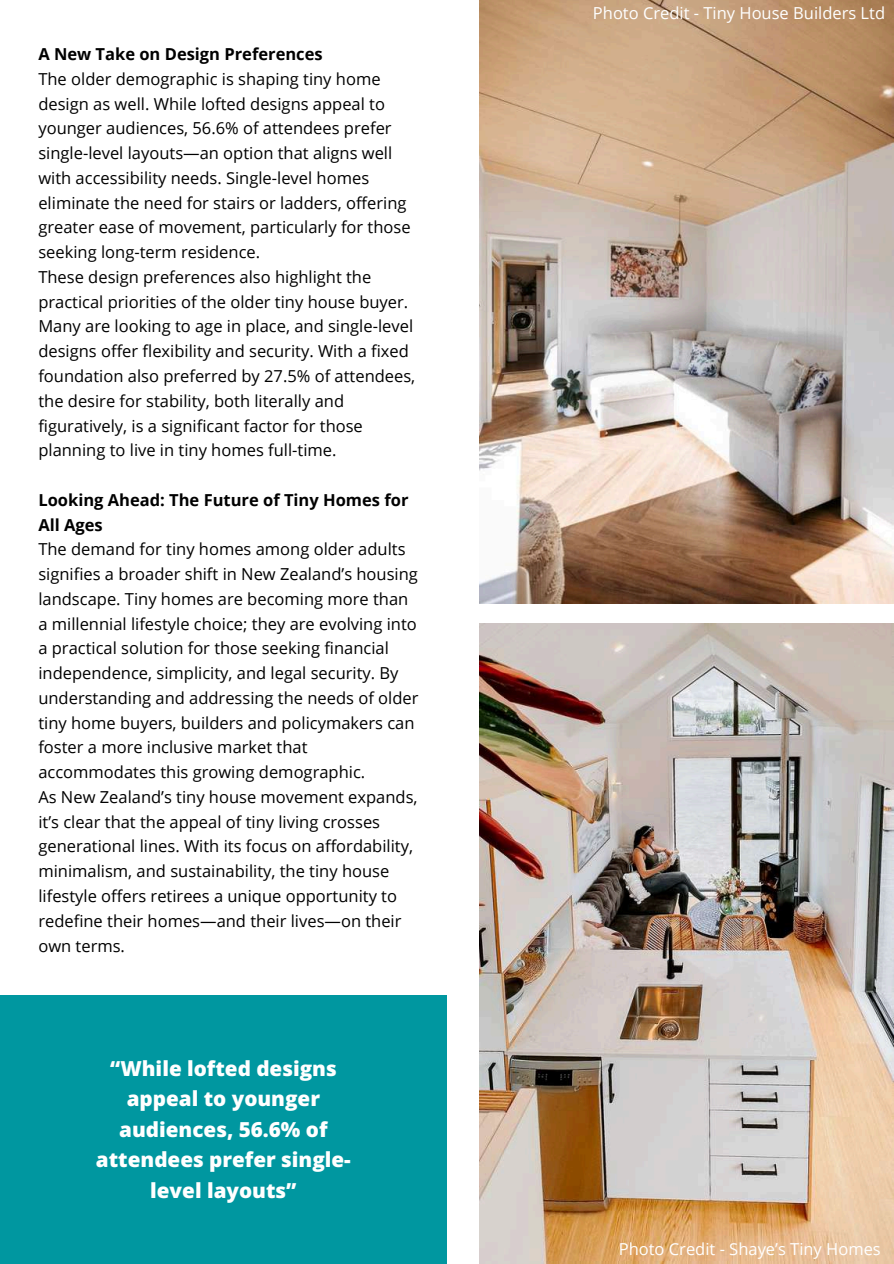
<style>
.page{position:relative;width:894px;height:1264px;background:#fff}
.page>*{position:absolute;margin:0;border:0;box-sizing:border-box;transform-origin:0 0}
.t1{font:800 20.7px/30.3px "Open Sans";color:#fff;text-align:center}
.t2{font:16.5px/24.8px "Open Sans";color:#000}
.t3{font:700 16.5px/24.8px "Open Sans";color:#000}
.t4{font:16.5px "Open Sans";color:#fff}
</style>
<div class="page">
<img style="left:480px;top:0;width:412px;height:604px">
<img style="left:480px;top:623px;width:412px;height:640px">
<div style="left:0;top:995px;width:446px;height:268px;background:#0097a0"></div>
<p class="t3" style="left:38px;top:41px;width:286px">A New Take on Design Preferences</p>
<p class="t2" style="left:38px;top:66px;width:378px">The older demographic is shaping tiny home design as well. While lofted designs appeal to younger audiences, 56.6% of attendees prefer single-level layouts—an option that aligns well with accessibility needs. Single-level homes eliminate the need for stairs or ladders, offering greater ease of movement, particularly for those seeking long-term residence.<br>These design preferences also highlight the practical priorities of the older tiny house buyer.<br>Many are looking to age in place, and single-level designs offer flexibility and security. With a fixed foundation also preferred by 27.5% of attendees, the desire for stability, both literally and figuratively, is a significant factor for those planning to live in tiny homes full-time.</p>
<p class="t3" style="left:38px;top:487px;width:371px">Looking Ahead: The Future of Tiny Homes for<br>All Ages</p>
<p class="t2" style="left:38px;top:536px;width:381px">The demand for tiny homes among older adults signifies a broader shift in New Zealand’s housing landscape. Tiny homes are becoming more than a millennial lifestyle choice; they are evolving into a practical solution for those seeking financial independence, simplicity, and legal security. By understanding and addressing the needs of older tiny home buyers, builders and policymakers can foster a more inclusive market that accommodates this growing demographic.<br>As New Zealand’s tiny house movement expands, it’s clear that the appeal of tiny living crosses generational lines. With its focus on affordability, minimalism, and sustainability, the tiny house lifestyle offers retirees a unique opportunity to redefine their homes—and their lives—on their own terms.</p>
<p class="t1" style="left:96px;top:1052px;width:256px">“While lofted designs appeal to younger audiences, 56.6% of attendees prefer single&shy;level layouts”</p>
<p class="t4" style="left:592px;top:2px;width:293px">Photo Credit - Tiny House Builders Ltd</p>
<p class="t4" style="left:618px;top:1237px;width:263px">Photo Credit - Shaye’s Tiny Homes</p>
</div>
